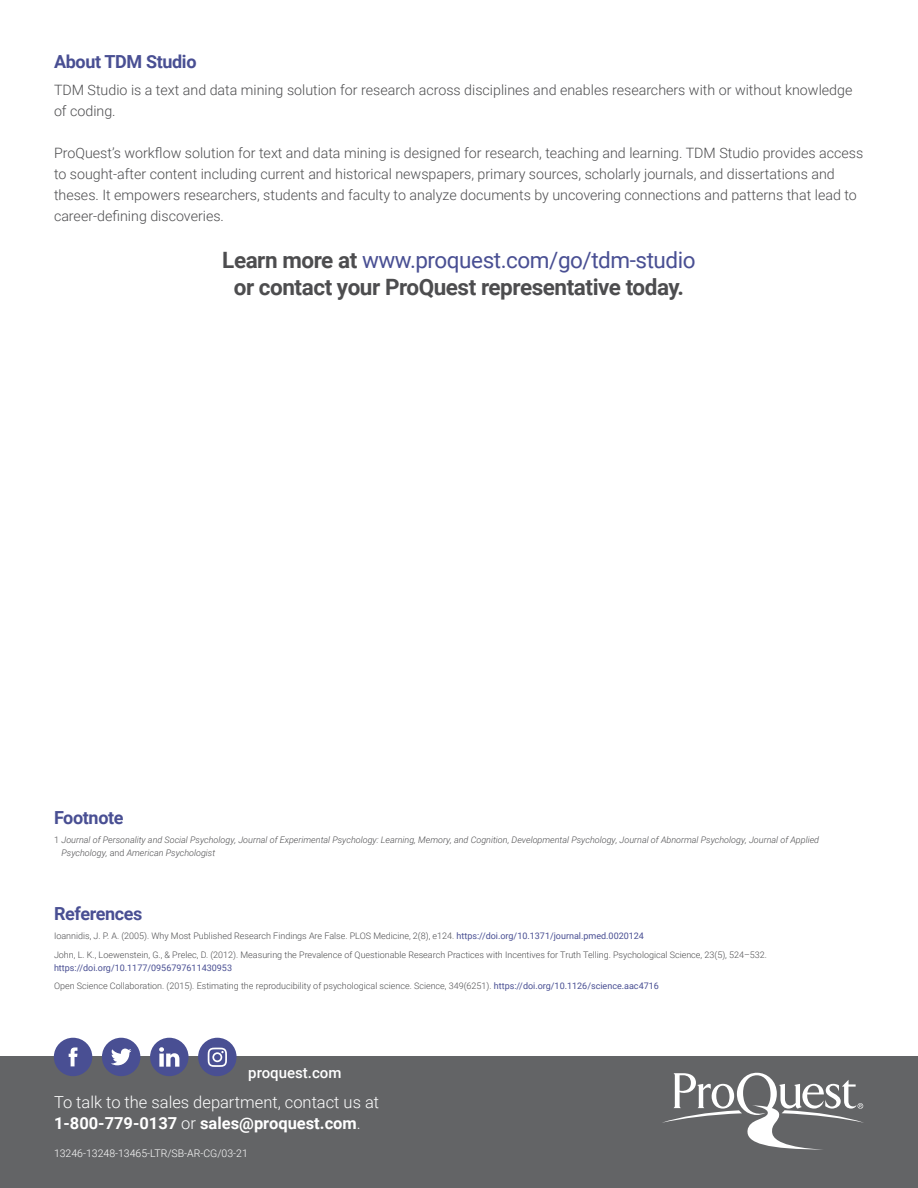
<style>
.page{position:relative;width:918px;height:1188px;background:#fff}
.page>*{position:absolute;margin:0;border:0;box-sizing:border-box;transform-origin:0 0}
.Paragraph-Titles{font:700 22.5px/27px "Roboto";letter-spacing:-.02em;color:#4d4d4f;text-align:center}
.Paragraph-Titles-2{font:700 18px "Roboto";letter-spacing:-.02em;color:#494f93}
.Body_copy{font:300 16.5px/21px "Roboto";color:#fff}
.t1{font:500 15px "Roboto";color:#fff}
.Body_copy-2{font:300 14.25px/21px "Roboto";color:#4d4d4f}
.code_number{font:300 10.5px "Roboto";color:#fff}
.footnote{font:300 9px/12.8px "Roboto";color:#4d4d4f}
.footnote-2{font:italic 300 9px/12.8px "Roboto";color:#4d4d4f}
.s1{font-weight:400;color:#494f93}
.s2{font-style:normal}
.s3{font-weight:700}
</style>
<div class="page">
<div style="left:0;top:1057px;width:918px;height:131px;background:#636466"></div>
<div style="left:54px;top:1038px;width:38px;height:38px;background:#494f93;border-radius:50%"></div>
<svg style="left:69px;top:1047px;width:8px;height:19px"></svg>
<div style="left:102px;top:1038px;width:38px;height:38px;background:#494f93;border-radius:50%"></div>
<svg style="left:111px;top:1049px;width:21px;height:16px"></svg>
<div style="left:198px;top:1038px;width:39px;height:38px;background:#494f93;border-radius:50%"></div>
<svg style="left:208px;top:1048px;width:19px;height:19px"></svg>
<div style="left:150px;top:1038px;width:39px;height:38px;background:#494f93;border-radius:50%"></div>
<svg style="left:159px;top:1047px;width:20px;height:20px"></svg>
<svg style="left:662px;top:1072px;width:202px;height:78px"></svg>
<p class="Paragraph-Titles-2" style="left:54px;top:48px;width:144px">About TDM Studio</p>
<p class="Body_copy-2" style="left:54px;top:79px;width:800px">TDM Studio is a text and data mining solution for research across disciplines and enables researchers with or without knowledge of coding.</p>
<p class="Body_copy-2" style="left:54px;top:141px;width:811px">ProQuest’s workflow solution for text and data mining is designed for research, teaching and learning. TDM Studio provides access to sought-after content including current and historical newspapers, primary sources, scholarly journals, and dissertations and theses. It empowers researchers, students and faculty to analyze documents by uncovering connections and patterns that lead to career-defining discoveries.</p>
<p class="Paragraph-Titles" style="left:222px;top:245px;width:475px">Learn more at <span class="s1">www.proquest.com/go/tdm-studio </span>or contact your ProQuest representative today.</p>
<p class="Paragraph-Titles-2" style="left:54px;top:804px;width:71px">Footnote</p>
<p class="footnote-2" style="left:62px;top:833px;width:759px;text-indent:-8px"><span class="s2">1</span> Journal of Personality and Social Psychology, Journal of Experimental Psychology: Learning, Memory, and Cognition, Developmental Psychology, Journal of Abnormal Psychology, Journal of Applied<br>Psychology, <span class="s2">and</span> American Psychologist</p>
<p class="Paragraph-Titles-2" style="left:54px;top:900px;width:90px">References</p>
<p class="footnote" style="left:54px;top:929px;width:592px">Ioannidis, J. P. A. (2005). Why Most Published Research Findings Are False. PLOS Medicine, 2(8), e124. <span class="s1">https://doi.org/10.1371/journal.pmed.0020124</span></p>
<p class="footnote" style="left:54px;top:948px;width:715px">John, L. K., Loewenstein, G., &amp; Prelec, D. (2012). Measuring the Prevalence of Questionable Research Practices with Incentives for Truth Telling. Psychological Science, 23(5), 524–532. <span class="s1">https://doi.org/10.1177/0956797611430953</span></p>
<p class="footnote" style="left:54px;top:979px;width:606px">Open Science Collaboration. (2015). Estimating the reproducibility of psychological science. Science, 349(6251). <span class="s1">https://doi.org/10.1126/science.aac4716</span></p>
<p class="t1" style="left:248px;top:1062px;width:95px">proquest.com</p>
<p class="Body_copy" style="left:54px;top:1091px;width:327px">To talk to the sales department, contact us at<br><span class="s3">1-800-779-0137</span> or <span class="s3">sales@proquest.com</span>.</p>
<p class="code_number" style="left:54px;top:1146px;width:195px">13246-13248-13465-LTR/SB-AR-CG/03-21</p>
</div>
